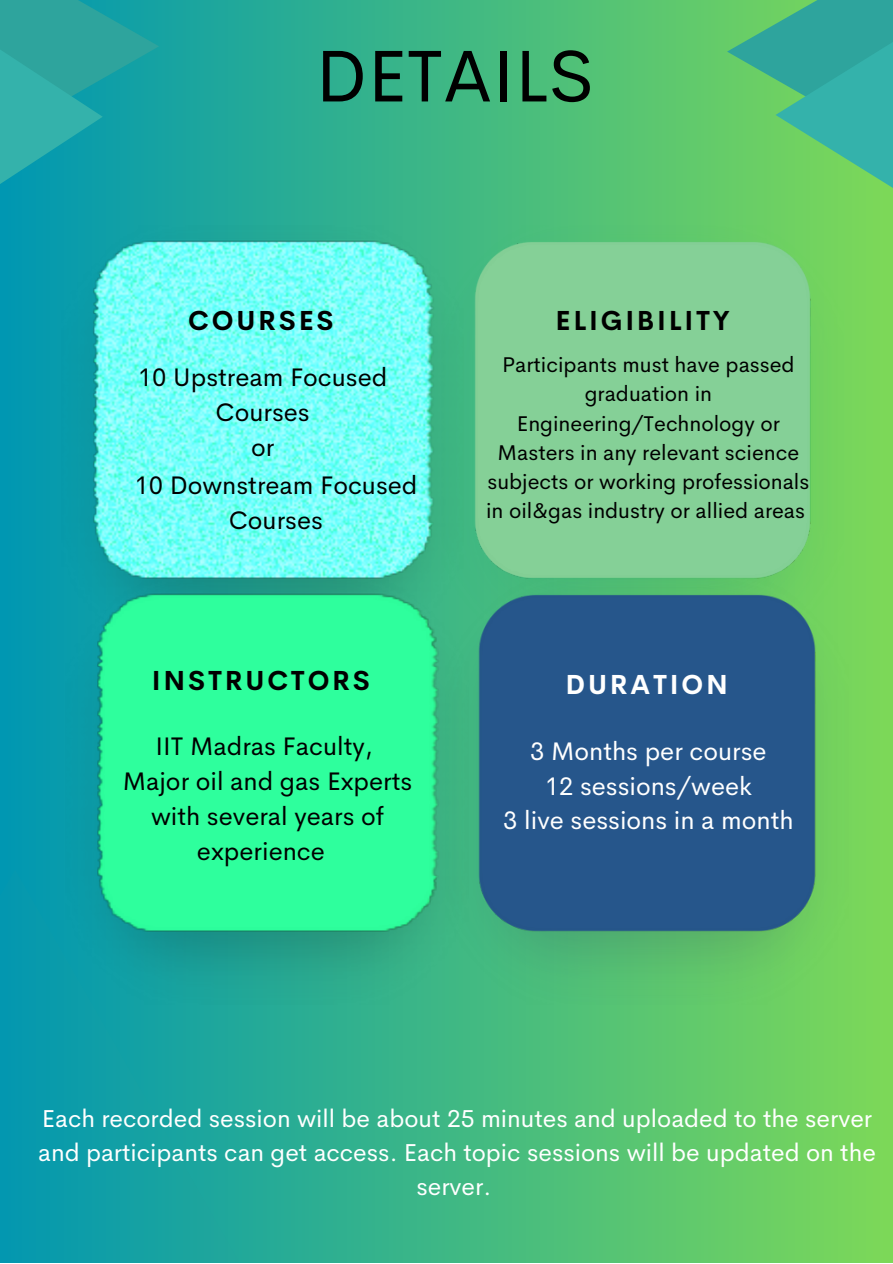
<style>
.page{position:relative;width:893px;height:1264px;background:#fff}
.page>*{position:absolute;margin:0;border:0;box-sizing:border-box;transform-origin:0 0}
.t1{font:73.5px "Cerebri Sans";color:#000}
.t2{font:700 27px "Cerebri Sans";letter-spacing:.105em;color:#000}
.t3{font:700 27px "Cerebri Sans";letter-spacing:.105em;color:#fff}
.t4{font:25.5px/34.8px "Cerebri Sans";color:#000;text-align:center}
.t5{font:25.5px "Cerebri Sans";color:#fff}
.t6{font:24.6px/33.8px "Cerebri Sans";color:#fff;text-align:center}
.t7{font:21.45px/29.2px "Cerebri Sans";color:#000;text-align:center}
</style>
<div class="page">
<div style="left:0;top:0;width:892px;height:1262px;background:linear-gradient(to right,#0097b2,#7dd858)"></div>
<img style="left:464px;top:226px;width:379px;height:353px">
<img style="left:468px;top:579px;width:380px;height:425px">
<img style="left:61px;top:226px;width:403px;height:425px">
<img style="left:65px;top:579px;width:403px;height:425px">
<svg style="left:0;top:869px;width:280px;height:393px;background:#15a8a2"></svg>
<svg style="left:727px;top:0;width:48px;height:185px;background:#60c76e"></svg>
<svg style="left:775px;top:0;width:117px;height:261px;background:#4fbd84"></svg>
<svg style="left:103px;top:0;width:56px;height:180px;background:#17a1a3"></svg>
<svg style="left:0;top:0;width:103px;height:270px;background:#1da3a7"></svg>
<p class="t1" style="left:315px;top:28px;width:280px">DETAILS</p>
<p class="t2" style="left:188px;top:303px;width:147px">COURSES</p>
<p class="t2" style="left:555px;top:303px;width:176px">ELIGIBILITY</p>
<p class="t7" style="left:486px;top:350px;width:325px">Participants must have passed graduation in<br>Engineering/Technology or<br>Masters in any relevant science subjects or working professionals in oil&amp;gas industry or allied areas</p>
<p class="t4" style="left:138px;top:360px;width:251px">10 Upstream Focused<br>Courses</p>
<p class="t4" style="left:251px;top:429px;width:25px">or</p>
<p class="t4" style="left:134px;top:468px;width:284px">10 Downstream Focused<br>Courses</p>
<p class="t2" style="left:152px;top:663px;width:220px">INSTRUCTORS</p>
<p class="t4" style="left:155px;top:729px;width:219px">IIT Madras Faculty,</p>
<p class="t4" style="left:123px;top:763px;width:291px">Major oil and gas Experts with several years of experience</p>
<p class="t3" style="left:565px;top:667px;width:164px">DURATION</p>
<p class="t5" style="left:530px;top:734px;width:238px">3 Months per course</p>
<p class="t5" style="left:544px;top:769px;width:209px">12 sessions/week</p>
<p class="t5" style="left:503px;top:803px;width:292px">3 live sessions in a month</p>
<p class="t6" style="left:38px;top:1101px;width:839px">Each recorded session will be about 25 minutes and uploaded to the server and participants can get access. Each topic sessions will be updated on the server.</p>
</div>
